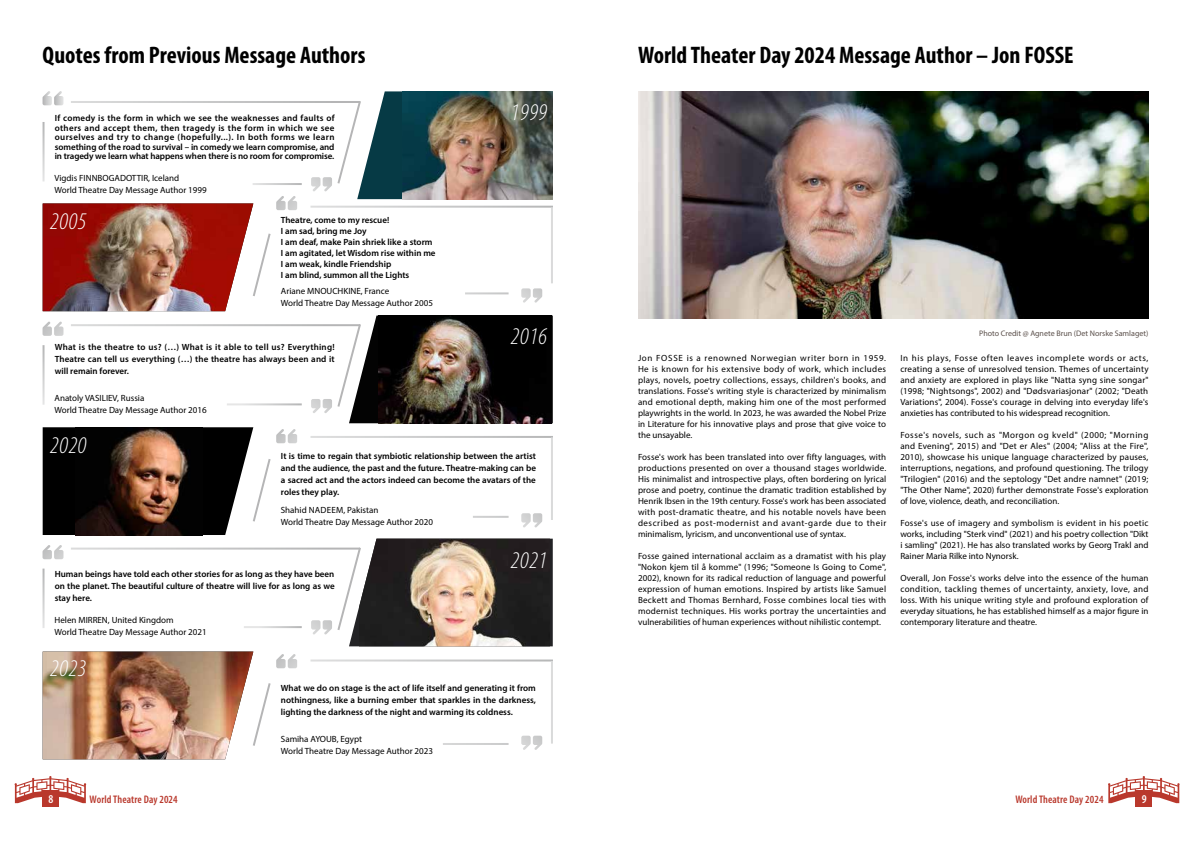
<style>
.page{position:relative;width:1191px;height:842px;background:#fff}
.page>*{position:absolute;margin:0;border:0;box-sizing:border-box;transform-origin:0 0}
.t1{font:700 condensed 24px "Myriad Pro";color:#000}
.t2{font:italic 300 condensed 24px "Myriad Pro";letter-spacing:.025em;color:#fff}
.t3{font:600 condensed 12px "Myriad Pro";color:#fff}
.t4{font:600 condensed 11px "Myriad Pro";letter-spacing:.01em;color:#b9382c}
.t5{font:9px/11px "Myriad Pro";color:#000;text-align:justify}
.t6{font:600 9px/12px "Myriad Pro";color:#000;text-align:justify}
.t7{font:8px "Myriad Pro";color:#5a4f4a}
</style>
<div class="page">
<svg style="left:15px;top:776px;width:71px;height:27px"></svg>
<div style="left:42px;top:790px;width:17px;height:16px;background:#b9382c"></div>
<svg style="left:1108px;top:776px;width:71px;height:27px"></svg>
<div style="left:1135px;top:790px;width:17px;height:16px;background:#b9382c"></div>
<svg style="left:43px;top:91px;width:20px;height:14px"></svg>
<svg style="left:43px;top:322px;width:20px;height:14px"></svg>
<svg style="left:43px;top:545px;width:20px;height:14px"></svg>
<svg style="left:521px;top:288px;width:21px;height:15px"></svg>
<img style="left:311px;top:91px;width:242px;height:108px">
<img style="left:43px;top:196px;width:254px;height:115px">
<svg style="left:43px;top:427px;width:254px;height:108px"></svg>
<img style="left:43px;top:652px;width:254px;height:107px">
<svg style="left:311px;top:316px;width:242px;height:107px"></svg>
<img style="left:379px;top:316px;width:173px;height:107px">
<svg style="left:311px;top:539px;width:242px;height:107px"></svg>
<img style="left:359px;top:539px;width:191px;height:107px">
<svg style="left:521px;top:513px;width:21px;height:15px"></svg>
<svg style="left:521px;top:736px;width:21px;height:14px"></svg>
<img style="left:638px;top:92px;width:510px;height:226px">
<h1 class="t1" style="left:43px;top:41px;width:324px">Quotes from Previous Message Authors</h1>
<p class="t6" style="left:55px;top:113px;width:281px;line-height:9.5px">If comedy is the form in which we see the weaknesses and faults of others and accept them, then tragedy is the form in which we see ourselves and try to change (hopefully...). In both forms we learn something of the road to survival – in comedy we learn compromise, and in tragedy we learn what happens when there is no room for compromise.</p>
<p class="t5" style="left:55px;top:172px;width:154px;line-height:12px">Vigdis FINNBOGADOTTIR, Iceland<br>World Theatre Day Message Author 1999</p>
<h1 class="t2" style="left:50px;top:208px;width:38px">2005</h1>
<p class="t6" style="left:281px;top:215px;width:156px;line-height:11px;text-align:left">Theatre, come to my rescue!<br>I am sad, bring me Joy<br>I am deaf, make Pain shriek like a storm<br>I am agitated, let Wisdom rise within me<br>I am weak, kindle Friendship<br>I am blind, summon all the Lights</p>
<p class="t5" style="left:281px;top:285px;width:154px;line-height:12px">Ariane MNOUCHKINE, France<br>World Theatre Day Message Author 2005</p>
<p class="t6" style="left:55px;top:340px;width:281px">What is the theatre to us? (…) What is it able to tell us? Everything!<br>Theatre can tell us everything (…) the theatre has always been and it will remain forever.</p>
<p class="t5" style="left:55px;top:391px;width:154px;line-height:12px">Anatoly VASILIEV, Russia<br>World Theatre Day Message Author 2016</p>
<h1 class="t2" style="left:511px;top:99px;width:38px">1999</h1>
<h1 class="t2" style="left:511px;top:323px;width:38px">2016</h1>
<h1 class="t2" style="left:50px;top:432px;width:38px">2020</h1>
<p class="t6" style="left:281px;top:449px;width:257px">It is time to regain that symbiotic relationship between the artist and the audience, the past and the future. Theatre-making can be a sacred act and the actors indeed can become the avatars of the roles they play.</p>
<p class="t5" style="left:281px;top:504px;width:154px;line-height:12px">Shahid NADEEM, Pakistan<br>World Theatre Day Message Author 2020</p>
<h1 class="t2" style="left:511px;top:547px;width:38px">2021</h1>
<p class="t6" style="left:55px;top:568px;width:281px">Human beings have told each other stories for as long as they have been on the planet. The beautiful culture of theatre will live for as long as we stay here.</p>
<p class="t5" style="left:55px;top:614px;width:154px;line-height:12px">Helen MIRREN, United Kingdom<br>World Theatre Day Message Author 2021</p>
<h1 class="t2" style="left:50px;top:655px;width:38px">2023</h1>
<p class="t6" style="left:281px;top:681px;width:257px">What we do on stage is the act of life itself and generating it from nothingness, like a burning ember that sparkles in the darkness, lighting the darkness of the night and warming its coldness.</p>
<p class="t5" style="left:281px;top:733px;width:154px;line-height:12px">Samiha AYOUB, Egypt<br>World Theatre Day Message Author 2023</p>
<h1 class="t1" style="left:638px;top:41px;width:437px">World Theater Day 2024 Message Author – Jon FOSSE</h1>
<p class="t5" style="left:638px;top:352px;width:250px">Jon FOSSE is a renowned Norwegian writer born in 1959.<br>He is known for his extensive body of work, which includes plays, novels, poetry collections, essays, children's books, and translations. Fosse's writing style is characterized by minimalism and emotional depth, making him one of the most performed playwrights in the world. In 2023, he was awarded the Nobel Prize in Literature for his innovative plays and prose that give voice to the unsayable.</p>
<p class="t5" style="left:638px;top:451px;width:250px">Fosse's work has been translated into over fifty languages, with productions presented on over a thousand stages worldwide.<br>His minimalist and introspective plays, often bordering on lyrical prose and poetry, continue the dramatic tradition established by Henrik Ibsen in the 19th century. Fosse's work has been associated with post-dramatic theatre, and his notable novels have been described as post-modernist and avant-garde due to their minimalism, lyricism, and unconventional use of syntax.</p>
<p class="t5" style="left:638px;top:550px;width:250px">Fosse gained international acclaim as a dramatist with his play "Nokon kjem til å komme" (1996; "Someone Is Going to Come", 2002), known for its radical reduction of language and powerful expression of human emotions. Inspired by artists like Samuel Beckett and Thomas Bernhard, Fosse combines local ties with modernist techniques. His works portray the uncertainties and vulnerabilities of human experiences without nihilistic contempt.</p>
<p class="t7" style="left:979px;top:328px;width:171px">Photo Credit @ Agnete Brun (Det Norske Samlaget)</p>
<p class="t5" style="left:900px;top:352px;width:250px">In his plays, Fosse often leaves incomplete words or acts, creating a sense of unresolved tension. Themes of uncertainty and anxiety are explored in plays like "Natta syng sine songar" (1998; "Nightsongs", 2002) and "Dødsvariasjonar" (2002; "Death Variations", 2004). Fosse's courage in delving into everyday life's anxieties has contributed to his widespread recognition.</p>
<p class="t5" style="left:900px;top:429px;width:250px">Fosse's novels, such as "Morgon og kveld" (2000; "Morning and Evening", 2015) and "Det er Ales" (2004; "Aliss at the Fire", 2010), showcase his unique language characterized by pauses, interruptions, negations, and profound questioning. The trilogy "Trilogien" (2016) and the septology "Det andre namnet" (2019; "The Other Name", 2020) further demonstrate Fosse's exploration of love, violence, death, and reconciliation.</p>
<p class="t5" style="left:900px;top:517px;width:250px">Fosse's use of imagery and symbolism is evident in his poetic works, including "Sterk vind" (2021) and his poetry collection "Dikt i samling" (2021). He has also translated works by Georg Trakl and Rainer Maria Rilke into Nynorsk.</p>
<p class="t5" style="left:900px;top:572px;width:250px">Overall, Jon Fosse's works delve into the essence of the human condition, tackling themes of uncertainty, anxiety, love, and loss. With his unique writing style and profound exploration of everyday situations, he has established himself as a major figure in contemporary literature and theatre.</p>
<h2 class="t3" style="left:49px;top:791px;width:6px">8</h2>
<p class="t4" style="left:90px;top:793px;width:90px">World Theatre Day 2024</p>
<p class="t4" style="left:1015px;top:793px;width:90px">World Theatre Day 2024</p>
<h2 class="t3" style="left:1142px;top:791px;width:6px">9</h2>
</div>
